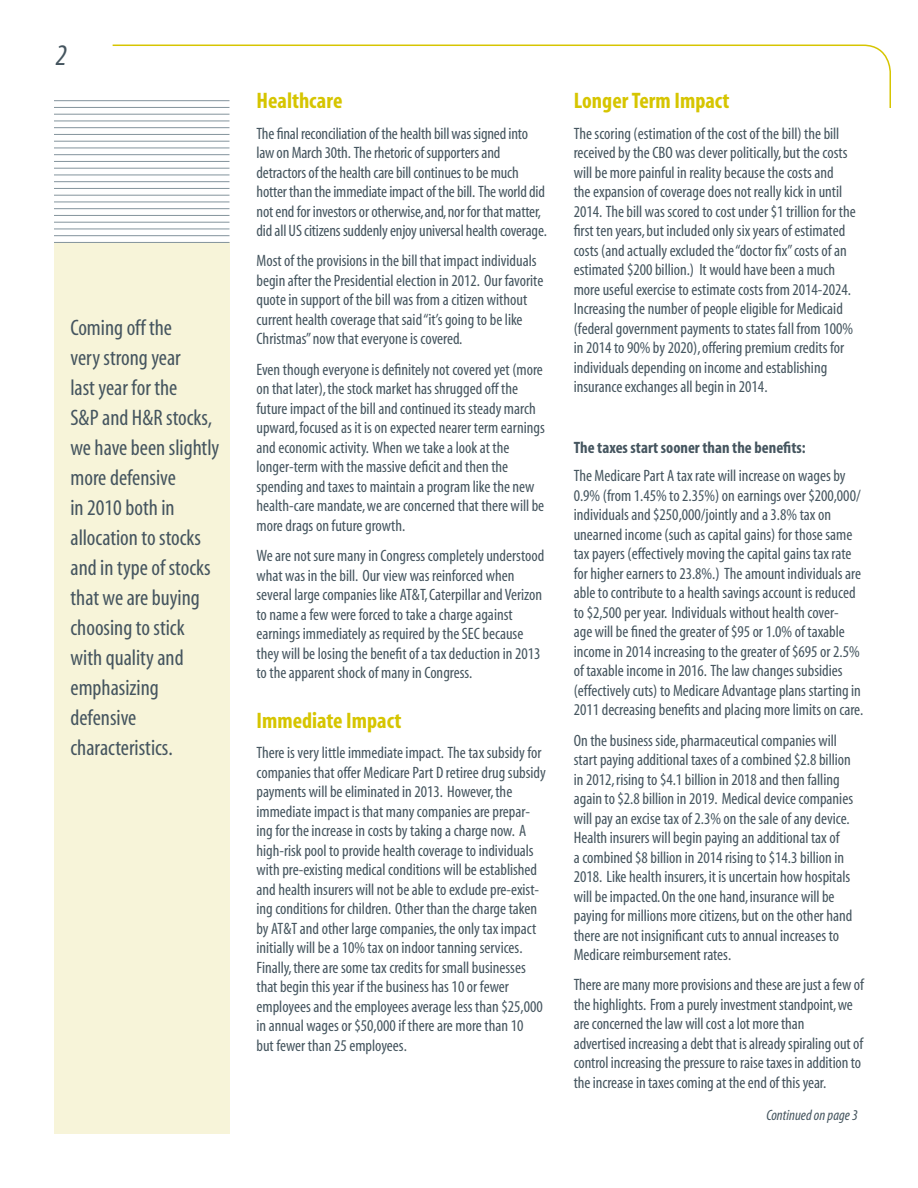
<style>
.page{position:relative;width:918px;height:1188px;background:#fff}
.page>*{position:absolute;margin:0;border:0;box-sizing:border-box;transform-origin:0 0}
.t1{font:italic condensed 30px "Myriad";color:#45555f}
.Body_Copy{font:condensed 22.5px/30px "Myriad";color:#45555f}
.Body_Copy-2{font:700 condensed 22.5px "Myriad";color:#d6c501}
.Body_Copy-3{font:condensed 16.5px/19.5px "Myriad";color:#45555f}
.t2{font:italic condensed 15px "Myriad";color:#45555f}
.s1{font-weight:700}
</style>
<div class="page">
<div style="left:54px;top:100px;width:176px;height:1034px;background:#f7f4d9"></div>
<div style="left:55px;top:45px;width:835px;height:103px;background:#fff;border-radius:27px"></div>
<div style="left:54px;top:45px;width:837px;height:103px;border:2px solid #d6c501;border-radius:27px"></div>
<div style="left:39px;top:108px;width:879px;height:134px;background:#fff"></div>
<div style="left:55px;top:42px;width:57px;height:65px;background:#fff"></div>
<hr style="left:54px;top:100px;width:176px;height:1px;background:#83939c">
<hr style="left:54px;top:107px;width:176px;height:1px;background:#83939c">
<hr style="left:54px;top:114px;width:176px;height:1px;background:#83939c">
<hr style="left:54px;top:121px;width:176px;height:1px;background:#83939c">
<hr style="left:54px;top:127px;width:176px;height:1px;background:#83939c">
<hr style="left:54px;top:134px;width:176px;height:1px;background:#83939c">
<hr style="left:54px;top:141px;width:176px;height:1px;background:#83939c">
<hr style="left:54px;top:148px;width:176px;height:1px;background:#83939c">
<hr style="left:54px;top:154px;width:176px;height:1px;background:#83939c">
<hr style="left:54px;top:161px;width:176px;height:1px;background:#83939c">
<hr style="left:54px;top:168px;width:176px;height:1px;background:#83939c">
<hr style="left:54px;top:175px;width:176px;height:1px;background:#83939c">
<hr style="left:54px;top:181px;width:176px;height:1px;background:#83939c">
<hr style="left:54px;top:188px;width:176px;height:1px;background:#83939c">
<hr style="left:54px;top:195px;width:176px;height:1px;background:#83939c">
<hr style="left:54px;top:202px;width:176px;height:1px;background:#83939c">
<hr style="left:54px;top:208px;width:176px;height:1px;background:#83939c">
<hr style="left:54px;top:215px;width:176px;height:1px;background:#83939c">
<hr style="left:54px;top:222px;width:176px;height:1px;background:#83939c">
<hr style="left:54px;top:229px;width:176px;height:1px;background:#83939c">
<hr style="left:54px;top:235px;width:176px;height:1px;background:#83939c">
<hr style="left:54px;top:242px;width:176px;height:1px;background:#83939c">
<p class="t1" style="left:56px;top:40px;width:13px">2</p>
<p class="Body_Copy" style="left:70px;top:313px;width:150px">Coming off the<br>very strong year<br>last year for the<br>S&amp;P and H&amp;R stocks, we have been slightly more defensive<br>in 2010 both in allocation to stocks and in type of stocks that we are buying choosing to stick with quality and emphasizing defensive characteristics.</p>
<p class="Body_Copy-2" style="left:256px;top:90px;width:87px">Healthcare</p>
<p class="Body_Copy-3" style="left:256px;top:124px;width:292px">The final reconciliation of the health bill was signed into law on March 30th. The rhetoric of supporters and detractors of the health care bill continues to be much hotter than the immediate impact of the bill. The world did not end for investors or otherwise, and, nor for that matter, did all US citizens suddenly enjoy universal health coverage.</p>
<p class="Body_Copy-3" style="left:256px;top:252px;width:288px">Most of the provisions in the bill that impact individuals begin after the Presidential election in 2012. Our favorite quote in support of the bill was from a citizen without current health coverage that said “it’s going to be like Christmas” now that everyone is covered.</p>
<p class="Body_Copy-3" style="left:256px;top:360px;width:290px">Even though everyone is definitely not covered yet (more on that later), the stock market has shrugged off the future impact of the bill and continued its steady march upward, focused as it is on expected nearer term earnings and economic activity. When we take a look at the longer-term with the massive deficit and then the spending and taxes to maintain a program like the new health-care mandate, we are concerned that there will be more drags on future growth.</p>
<p class="Body_Copy-3" style="left:256px;top:547px;width:289px">We are not sure many in Congress completely understood what was in the bill. Our view was reinforced when several large companies like AT&amp;T, Caterpillar and Verizon to name a few were forced to take a charge against earnings immediately as required by the SEC because they will be losing the benefit of a tax deduction in 2013 to the apparent shock of many in Congress.</p>
<p class="Body_Copy-2" style="left:256px;top:709px;width:146px">Immediate Impact</p>
<p class="Body_Copy-3" style="left:256px;top:744px;width:291px">There is very little immediate impact. The tax subsidy for companies that offer Medicare Part D retiree drug subsidy payments will be eliminated in 2013. However, the immediate impact is that many companies are prepar&shy;ing for the increase in costs by taking a charge now. A high-risk pool to provide health coverage to individuals with pre-existing medical conditions will be established and health insurers will not be able to exclude pre-exist&shy;ing conditions for children. Other than the charge taken by AT&amp;T and other large companies, the only tax impact initially will be a 10% tax on indoor tanning services.<br>Finally, there are some tax credits for small businesses that begin this year if the business has 10 or fewer employees and the employees average less than $25,000 in annual wages or $50,000 if there are more than 10<br>but fewer than 25 employees.</p>
<p class="Body_Copy-2" style="left:574px;top:90px;width:157px">Longer Term Impact</p>
<p class="Body_Copy-3" style="left:574px;top:124px;width:283px">The scoring (estimation of the cost of the bill) the bill received by the CBO was clever politically, but the costs will be more painful in reality because the costs and<br>the expansion of coverage does not really kick in until 2014. The bill was scored to cost under $1 trillion for the first ten years, but included only six years of estimated costs (and actually excluded the “doctor fix” costs of an estimated $200 billion.) It would have been a much more useful exercise to estimate costs from 2014-2024.<br>Increasing the number of people eligible for Medicaid (federal government payments to states fall from 100% in 2014 to 90% by 2020), offering premium credits for individuals depending on income and establishing insurance exchanges all begin in 2014.</p>
<p class="Body_Copy-3" style="left:574px;top:434px;width:273px;line-height:28.5px"><span class="s1">The taxes start sooner than the benefits:<br></span>The Medicare Part A tax rate will increase on wages by</p>
<p class="Body_Copy-3" style="left:574px;top:486px;width:291px">0.9% (from 1.45% to 2.35%) on earnings over $200,000/ individuals and $250,000/jointly and a 3.8% tax on unearned income (such as capital gains) for those same tax payers (effectively moving the capital gains tax rate for higher earners to 23.8%.) The amount individuals are able to contribute to a health savings account is reduced to $2,500 per year. Individuals without health cover-<br>age will be fined the greater of $95 or 1.0% of taxable income in 2014 increasing to the greater of $695 or 2.5% of taxable income in 2016. The law changes subsidies (effectively cuts) to Medicare Advantage plans starting in 2011 decreasing benefits and placing more limits on care.</p>
<p class="Body_Copy-3" style="left:574px;top:731px;width:281px">On the business side, pharmaceutical companies will start paying additional taxes of a combined $2.8 billion in 2012, rising to $4.1 billion in 2018 and then falling again to $2.8 billion in 2019. Medical device companies will pay an excise tax of 2.3% on the sale of any device.<br>Health insurers will begin paying an additional tax of<br>a combined $8 billion in 2014 rising to $14.3 billion in 2018. Like health insurers, it is uncertain how hospitals will be impacted. On the one hand, insurance will be paying for millions more citizens, but on the other hand there are not insignificant cuts to annual increases to Medicare reimbursement rates.</p>
<p class="Body_Copy-3" style="left:574px;top:976px;width:292px">There are many more provisions and these are just a few of the highlights. From a purely investment standpoint, we are concerned the law will cost a lot more than<br>advertised increasing a debt that is already spiraling out of control increasing the pressure to raise taxes in addition to the increase in taxes coming at the end of this year.</p>
<p class="t2" style="left:766px;top:1107px;width:93px">Continued on page 3</p>
</div>
